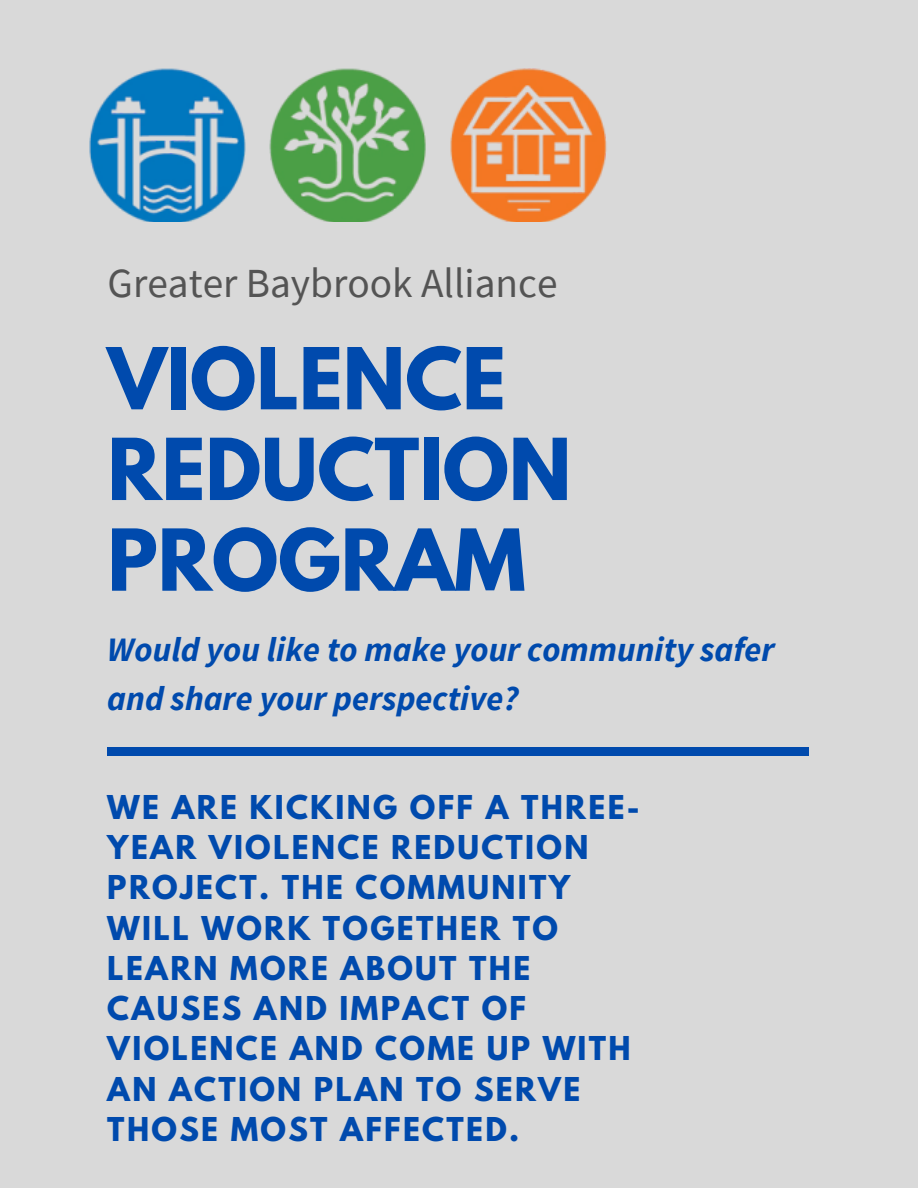
<style>
.page{position:relative;width:918px;height:1188px;background:#d9d9d9}
.page>*{position:absolute;margin:0;border:0;box-sizing:border-box;transform-origin:0 0}
.t1{font:700 75.6px/90.8px "League Spartan";color:#004aad}
.t2{font:41.4px "Source Sans Pro";color:#545454}
.t3{font:italic 700 34.2px/48.8px "Source Sans Pro";color:#004aad}
.t4{font:700 29.1px/40.3px "League Spartan";letter-spacing:.08em;color:#004aad}
</style>
<div class="page">
<img style="left:89px;top:68px;width:518px;height:154px">
<div style="left:107px;top:747px;width:702px;height:9px;background:#004aad"></div>
<h2 class="t2" style="left:108px;top:256px;width:452px">Greater Baybrook Alliance</h2>
<h1 class="t1" style="left:107px;top:343px;width:465px">VIOLENCE<br>REDUCTION<br>PROGRAM</h1>
<p class="t3" style="left:107px;top:625px;width:669px">Would you like to make your community safer and share your perspective?</p>
<p class="t4" style="left:107px;top:790px;width:534px">WE ARE KICKING OFF A THREE-<br>YEAR VIOLENCE REDUCTION<br>PROJECT. THE COMMUNITY<br>WILL WORK TOGETHER TO<br>LEARN MORE ABOUT THE<br>CAUSES AND IMPACT OF<br>VIOLENCE AND COME UP WITH<br>AN ACTION PLAN TO SERVE<br>THOSE MOST AFFECTED.</p>
</div>
